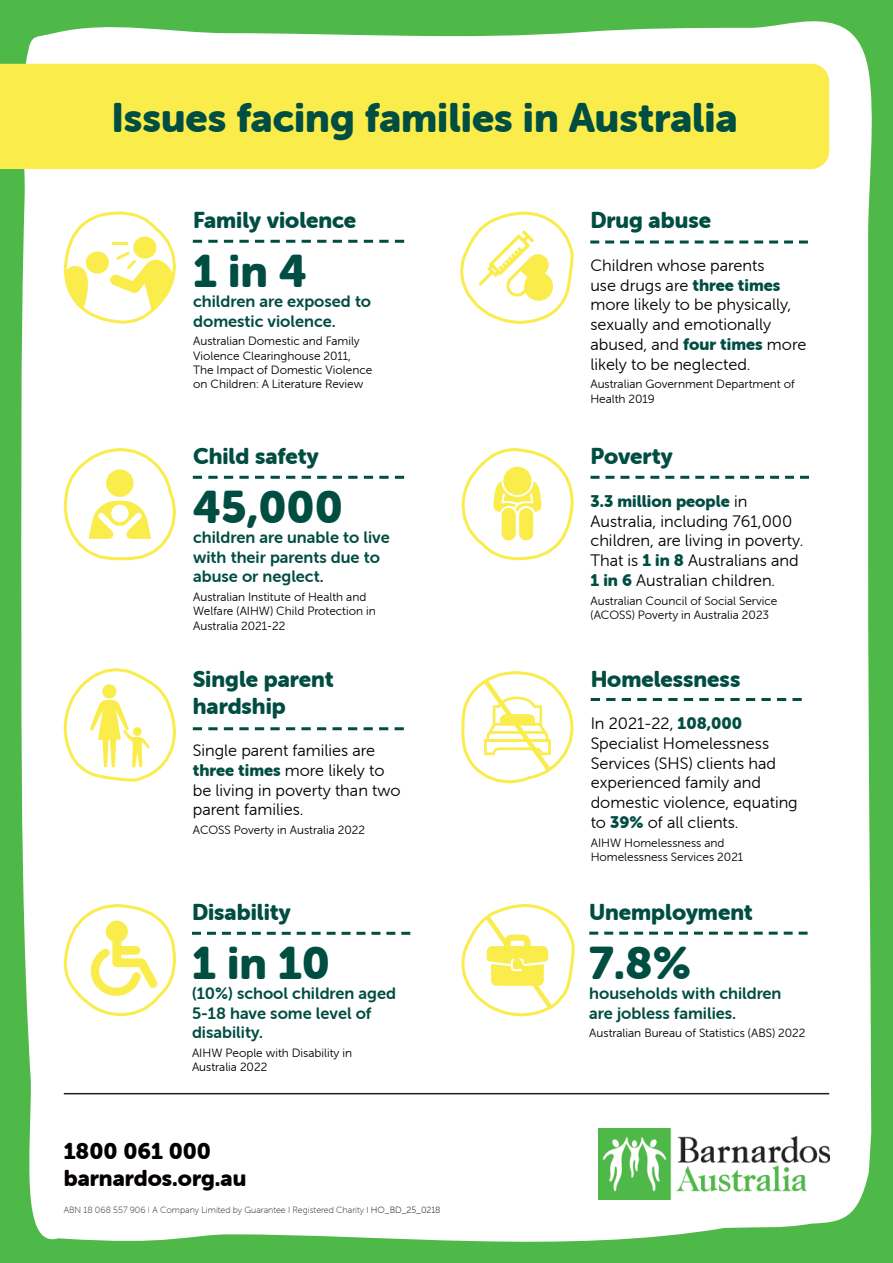
<style>
.page{position:relative;width:893px;height:1263px;background:#4eb848}
.page>*{position:absolute;margin:0;border:0;box-sizing:border-box;transform-origin:0 0}
.t1{font:45px "Museo Sans Rounded 900";color:#004d42}
.t2{font:40.5px "Museo Sans Rounded 900";color:#004d42}
.t3{font:22.5px/27px "Museo Sans Rounded 900";color:#004d42}
.t4{font:22.5px/27px "Museo Sans Rounded 900";color:#050000}
.t5{font:16.5px/19.8px "Museo Sans Rounded 300";color:#000}
.t6{font:16.5px/19.8px "Museo Sans Rounded 700";color:#004d42}
.t7{font:16.5px "Museo Sans Rounded 900";color:#004d42}
.t8{font:12px/14.4px "Museo Sans Rounded 300";color:#000}
.t9{font:9px "Museo Sans Rounded 100";color:#231f20}
.s1{font-family:"Museo Sans Rounded 900";color:#004d42}
.s2{color:#000}
.s3{font-family:"Museo Sans Rounded 300";color:#000}
</style>
<div class="page">
<div style="left:19px;top:21px;width:853px;height:1221px;background:#fff"></div>
<img style="left:599px;top:1128px;width:230px;height:71px">
<hr style="left:64px;top:1093px;width:765px;height:1px;background:#231f20">
<svg style="left:591px;top:698px;width:211px;height:3px"></svg>
<svg style="left:591px;top:476px;width:218px;height:3px"></svg>
<svg style="left:192px;top:932px;width:218px;height:3px"></svg>
<svg style="left:193px;top:727px;width:211px;height:3px"></svg>
<svg style="left:589px;top:932px;width:219px;height:3px"></svg>
<svg style="left:193px;top:240px;width:211px;height:3px"></svg>
<svg style="left:193px;top:476px;width:211px;height:3px"></svg>
<div style="left:0;top:64px;width:829px;height:105px;background:#f9ec4b"></div>
<div style="left:459px;top:186px;width:349px;height:139px;background:#fff"></div>
<svg style="left:62px;top:21px;width:116px;height:189px;background:#f4f193"></svg>
<svg style="left:460px;top:21px;width:115px;height:541px;background:#f8f7c9"></svg>
<div style="left:503px;top:467px;width:29px;height:28px;background:#f9ec4b;border-radius:50%"></div>
<div style="left:502px;top:508px;width:14px;height:32px;background:#f9ec4b;border-radius:7px"></div>
<div style="left:519px;top:508px;width:14px;height:32px;background:#f9ec4b;border-radius:7px"></div>
<svg style="left:493px;top:481px;width:48px;height:31px"></svg>
<svg style="left:460px;top:669px;width:115px;height:116px;background:#fdfbda"></svg>
<svg style="left:460px;top:902px;width:115px;height:116px;background:#fdf9ce"></svg>
<svg style="left:63px;top:983px;width:114px;height:35px;background:#fdfbdd"></svg>
<svg style="left:62px;top:210px;width:116px;height:773px;background:#fefce7"></svg>
<h2 class="t2" style="left:112px;top:102px;width:627px">Issues facing families in Australia</h2>
<h3 class="t3" style="left:193px;top:209px;width:165px">Family violence</h3>
<h1 class="t1" style="left:193px;top:254px;width:116px">1 in 4</h1>
<p class="t6" style="left:193px;top:292px;width:180px">children are exposed to domestic violence.</p>
<p class="t8" style="left:193px;top:335px;width:181px">Australian Domestic and Family<br>Violence Clearinghouse 2011,<br>The Impact of Domestic Violence on Children: A Literature Review</p>
<h3 class="t3" style="left:193px;top:445px;width:127px">Child safety</h3>
<h1 class="t1" style="left:193px;top:490px;width:151px">45,000</h1>
<p class="t6" style="left:193px;top:528px;width:198px">children are unable to live with their parents due to abuse or neglect.</p>
<p class="t8" style="left:193px;top:591px;width:184px">Australian Institute of Health and<br>Welfare (AIHW) Child Protection in<br>Australia 2021-22</p>
<h3 class="t3" style="left:193px;top:667px;width:142px">Single parent hardship</h3>
<p class="t5" style="left:193px;top:742px;width:209px">Single parent families are <span class="s1">three times</span> more likely to be living in poverty than two parent families.</p>
<p class="t8" style="left:193px;top:824px;width:174px">ACOSS Poverty in Australia 2022</p>
<h3 class="t3" style="left:192px;top:901px;width:100px">Disability</h3>
<h1 class="t1" style="left:192px;top:946px;width:140px">1 in 10</h1>
<p class="t6" style="left:192px;top:984px;width:205px">(10%) school children aged<br>5-18 have some level of disability.</p>
<p class="t8" style="left:192px;top:1047px;width:162px">AIHW People with Disability in<br>Australia 2022</p>
<h3 class="t4" style="left:64px;top:1139px;width:184px">1800 061 000 barnardos.org.au</h3>
<p class="t9" style="left:64px;top:1207px;width:378px">ABN 18 068 557 906 I A Company Limited by Guarantee I Registered Charity I <span class="s2">HO_BD_25_0218</span></p>
<h3 class="t3" style="left:590px;top:209px;width:122px">Drug abuse</h3>
<p class="t5" style="left:590px;top:257px;width:217px">Children whose parents<br>use drugs are <span class="s1">three times </span>more likely to be physically, sexually and emotionally abused, and <span class="s1">four times</span> more likely to be neglected.</p>
<p class="t8" style="left:590px;top:378px;width:206px">Australian Government Department of<br>Health 2019</p>
<h3 class="t3" style="left:591px;top:445px;width:84px">Poverty</h3>
<p class="t7" style="left:591px;top:495px;width:158px">3.3 million people <span class="s3">in</span></p>
<p class="t5" style="left:591px;top:512px;width:214px">Australia, including 761,000 children, are living in poverty.<br>That is <span class="s1">1 in 8</span> Australians and<br><span class="s1">1 in 6</span> Australian children.</p>
<p class="t8" style="left:591px;top:594px;width:188px">Australian Council of Social Service (ACOSS) Poverty in Australia 2023</p>
<h3 class="t3" style="left:591px;top:667px;width:151px">Homelessness</h3>
<p class="t5" style="left:591px;top:715px;width:209px">In 2021-22, <span class="s1">108,000<br></span>Specialist Homelessness<br>Services (SHS) clients had experienced family and domestic violence, equating to <span class="s1">39%</span> of all clients.</p>
<p class="t8" style="left:591px;top:836px;width:154px">AIHW Homelessness and<br>Homelessness Services 2021</p>
<h3 class="t3" style="left:589px;top:901px;width:165px">Unemployment</h3>
<h1 class="t1" style="left:589px;top:946px;width:103px">7.8%</h1>
<p class="t6" style="left:589px;top:984px;width:194px">households with children are jobless families.</p>
<p class="t8" style="left:589px;top:1027px;width:218px">Australian Bureau of Statistics (ABS) 2022</p>
</div>
